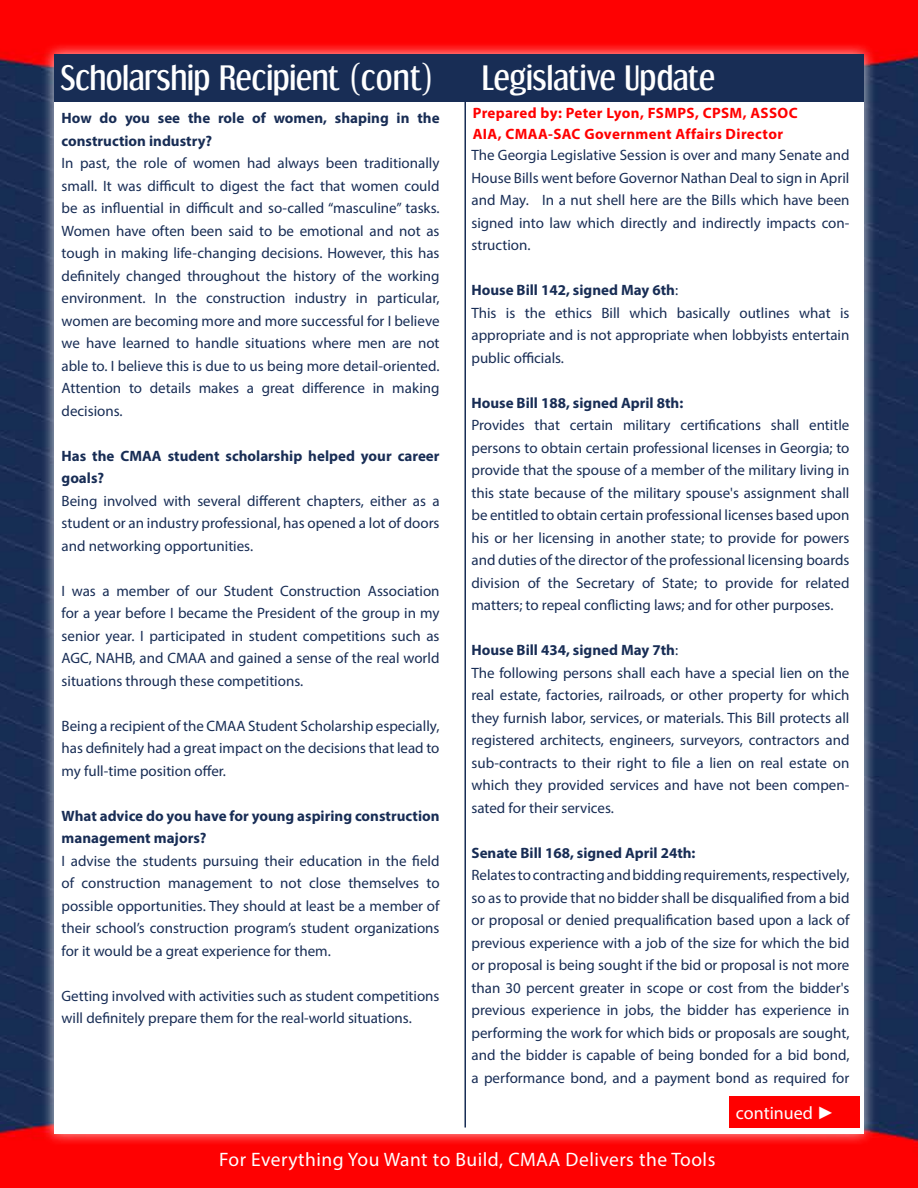
<style>
.page{position:relative;width:918px;height:1188px;background:#fff}
.page>*{position:absolute;margin:0;border:0;box-sizing:border-box;transform-origin:0 0}
.t1{font:31.5px "Dream Orphanage Rg";color:#fff}
.t2{font:19.5px "Myriad Pro";letter-spacing:.025em;color:#fff}
.t3{font:18px "Myriad Pro";color:#fff}
.t4{font:15px/22.5px "Myriad Pro";color:#182d55;text-align:justify}
.t5{font:700 15px/22.5px "Myriad Pro";color:#182d55}
.t6{font:700 15px/21px "Myriad Pro";letter-spacing:.025em;color:#f00}
.s1{font-weight:700}
.s2{font-family:"Arial"}
</style>
<div class="page">
<img style="left:0;top:0;width:918px;height:1188px">
<div style="left:41px;top:41px;width:836px;height:1106px;background:#fff;opacity:.75"></div>
<div style="left:54px;top:54px;width:810px;height:1080px;background:#fff"></div>
<div style="left:54px;top:54px;width:810px;height:48px;background:#182d55"></div>
<hr style="left:464px;top:102px;width:2px;height:1026px;background:#182d55">
<div style="left:729px;top:1096px;width:130px;height:32px;background:#f00"></div>
<h1 class="t1" style="left:61px;top:59px;width:374px">Scholarship Recipient (cont)</h1>
<p class="t5" style="left:62px;top:106px;width:380px">How do you see the role of women, shaping in the construction industry?</p>
<p class="t4" style="left:62px;top:152px;width:380px">In past, the role of women had always been traditionally small. It was difficult to digest the fact that women could be as influential in difficult and so-called “masculine” tasks.<br>Women have often been said to be emotional and not as tough in making life-changing decisions. However, this has definitely changed throughout the history of the working environment. In the construction industry in particular, women are becoming more and more successful for I believe we have learned to handle situations where men are not able to. I believe this is due to us being more detail-oriented.<br>Attention to details makes a great difference in making decisions.</p>
<p class="t5" style="left:62px;top:444px;width:379px">Has the CMAA student scholarship helped your career goals?</p>
<p class="t4" style="left:62px;top:489px;width:380px">Being involved with several different chapters, either as a student or an industry professional, has opened a lot of doors and networking opportunities.</p>
<p class="t4" style="left:62px;top:579px;width:380px">I was a member of our Student Construction Association for a year before I became the President of the group in my senior year. I participated in student competitions such as AGC, NAHB, and CMAA and gained a sense of the real world situations through these competitions.</p>
<p class="t4" style="left:62px;top:714px;width:380px">Being a recipient of the CMAA Student Scholarship especially, has definitely had a great impact on the decisions that lead to my full-time position offer.</p>
<p class="t5" style="left:62px;top:804px;width:379px">What advice do you have for young aspiring construction management majors?</p>
<p class="t4" style="left:62px;top:849px;width:380px">I advise the students pursuing their education in the field of construction management to not close themselves to possible opportunities. They should at least be a member of their school’s construction program’s student organizations for it would be a great experience for them.</p>
<p class="t4" style="left:62px;top:984px;width:379px">Getting involved with activities such as student competitions will definitely prepare them for the real-world situations.</p>
<h1 class="t1" style="left:482px;top:59px;width:234px">Legislative Update</h1>
<p class="t6" style="left:473px;top:102px;width:326px">Prepared by: Peter Lyon, FSMPS, CPSM, ASSOC<br>AIA, CMAA-SAC Government Affairs Director</p>
<p class="t4" style="left:471px;top:144px;width:380px">The Georgia Legislative Session is over and many Senate and House Bills went before Governor Nathan Deal to sign in April and May. In a nut shell here are the Bills which have been signed into law which directly and indirectly impacts con&shy;struction.</p>
<p class="t4" style="left:471px;top:279px;width:380px;text-align:left"><span class="s1">House Bill 142, signed May 6th</span>:<br>This is the ethics Bill which basically outlines what is appropriate and is not appropriate when lobbyists entertain public officials.</p>
<p class="t5" style="left:471px;top:391px;width:213px">House Bill 188, signed April 8th:</p>
<p class="t4" style="left:471px;top:414px;width:380px">Provides that certain military certifications shall entitle persons to obtain certain professional licenses in Georgia; to provide that the spouse of a member of the military living in this state because of the military spouse's assignment shall be entitled to obtain certain professional licenses based upon his or her licensing in another state; to provide for powers and duties of the director of the professional licensing boards division of the Secretary of State; to provide for related matters; to repeal conflicting laws; and for other purposes.</p>
<p class="t4" style="left:471px;top:639px;width:380px;text-align:left"><span class="s1">House Bill 434, signed May 7th</span>:<br>The following persons shall each have a special lien on the real estate, factories, railroads, or other property for which they furnish labor, services, or materials. This Bill protects all registered architects, engineers, surveyors, contractors and sub-contracts to their right to file a lien on real estate on which they provided services and have not been compen&shy;sated for their services.</p>
<p class="t5" style="left:471px;top:841px;width:226px">Senate Bill 168, signed April 24th:</p>
<p class="t4" style="left:471px;top:864px;width:380px">Relates to contracting and bidding requirements, respectively, so as to provide that no bidder shall be disqualified from a bid or proposal or denied prequalification based upon a lack of previous experience with a job of the size for which the bid or proposal is being sought if the bid or proposal is not more than 30 percent greater in scope or cost from the bidder's previous experience in jobs, the bidder has experience in performing the work for which bids or proposals are sought, and the bidder is capable of being bonded for a bid bond, a performance bond, and a payment bond as required for</p>
<p class="t3" style="left:736px;top:1101px;width:100px">continued <span class="s2">►</span></p>
<h2 class="t2" style="left:219px;top:1147px;width:498px">For Everything You Want to Build, CMAA Delivers the Tools</h2>
</div>
